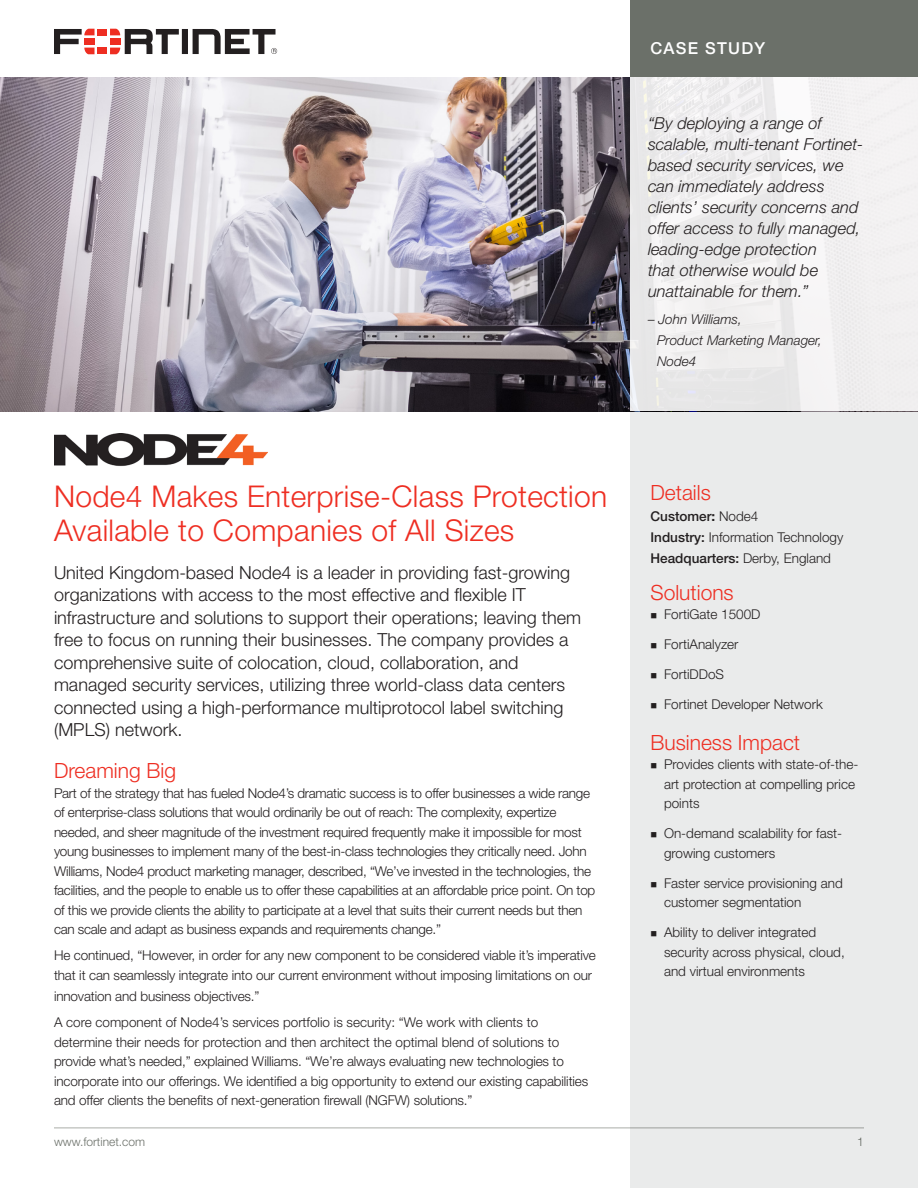
<style>
.page{position:relative;width:918px;height:1188px;background:#fff}
.page>*{position:absolute;margin:0;border:0;box-sizing:border-box;transform-origin:0 0}
.HEADER_-_RED_TITLE{font:300 30px/34.5px "Helvetica Neue LT Pro";letter-spacing:.01em;color:#ee2e22}
.SUBHEAD_TEXT{font:300 21px "Helvetica Neue LT Pro";color:#ee2e22}
.INTRO_TEXT{font:300 18px/22.5px "Helvetica Neue LT Pro";color:#231f20}
.INSET_QUOTE_-_NAME{font:italic 300 16.5px/21px "Helvetica Neue LT Pro";color:#231f20}
.CASE_STUDY_-_TITLE{font:500 16.5px "Helvetica Neue LT Pro";letter-spacing:.075em;color:#fff}
.BODY_TEXT{font:300 13.5px/19.5px "Helvetica Neue LT Pro";letter-spacing:-.01em;color:#231f20}
.INSET_QUOTE_-_NAME-2{font:italic 300 13.5px/21px "Helvetica Neue LT Pro";color:#231f20}
.t1{font:300 12px "Helvetica Neue LT Pro";color:#6b7069}
.s1{font-weight:500}
.s2{font-weight:700}
</style>
<div class="page">
<hr style="left:54px;top:1128px;width:810px;height:1px;background:#aaada9">
<img style="left:0;top:77px;width:630px;height:334px">
<div style="left:97px;top:29px;width:10px;height:6px;background:#ee2e22"></div>
<div style="left:97px;top:48px;width:10px;height:6px;background:#ee2e22"></div>
<svg style="left:54px;top:29px;width:41px;height:25px"></svg>
<svg style="left:110px;top:29px;width:167px;height:25px"></svg>
<div style="left:630px;top:0;width:288px;height:77px;background:#6b7069"></div>
<div style="left:630px;top:411px;width:288px;height:777px;background:#eaebeb"></div>
<div style="left:630px;top:77px;width:288px;height:334px;background:#f0eff0"></div>
<img style="left:54px;top:434px;width:214px;height:32px">
<p class="CASE_STUDY_-_TITLE" style="left:651px;top:39px;width:116px">CASE STUDY</p>
<p class="INSET_QUOTE_-_NAME" style="left:648px;top:113px;width:217px">“By deploying a range of scalable, multi-tenant Fortinet&shy;based security services, we can immediately address clients’ security concerns and offer access to fully managed, leading-edge protection<br>that otherwise would be unattainable for them.”</p>
<p class="INSET_QUOTE_-_NAME-2" style="left:657px;top:309px;width:167px;text-indent:-9px">– John Williams,<br>Product Marketing Manager,<br>Node4</p>
<p class="HEADER_-_RED_TITLE" style="left:54px;top:478px;width:555px">Node4 Makes Enterprise-Class Protection<br>Available to Companies of All Sizes</p>
<p class="SUBHEAD_TEXT" style="left:651px;top:480px;width:62px">Details</p>
<p class="BODY_TEXT" style="left:651px;top:506px;width:194px;line-height:21px"><span class="s1">Customer</span><span class="s2">:</span> Node4<br><span class="s1">Industry:</span> Information Technology<br><span class="s1">Headquarters:</span> Derby, England</p>
<p class="SUBHEAD_TEXT" style="left:651px;top:580px;width:85px">Solutions</p>
<p class="BODY_TEXT" style="left:651px;top:605px;width:112px">■ FortiGate 1500D</p>
<p class="BODY_TEXT" style="left:651px;top:635px;width:90px">■ FortiAnalyzer</p>
<p class="BODY_TEXT" style="left:651px;top:665px;width:75px">■ FortiDDoS</p>
<p class="BODY_TEXT" style="left:651px;top:695px;width:174px">■ Fortinet Developer Network</p>
<p class="SUBHEAD_TEXT" style="left:651px;top:730px;width:151px">Business Impact</p>
<p class="BODY_TEXT" style="left:664px;top:755px;width:196px;text-indent:-14px">■ Provides clients with state-of-the&shy;art protection at compelling price points</p>
<p class="BODY_TEXT" style="left:664px;top:824px;width:180px;text-indent:-14px">■ On-demand scalability for fast&shy;growing customers</p>
<p class="BODY_TEXT" style="left:664px;top:873px;width:180px;text-indent:-14px">■ Faster service provisioning and customer segmentation</p>
<p class="BODY_TEXT" style="left:664px;top:923px;width:182px;text-indent:-14px">■ Ability to deliver integrated security across physical, cloud, and virtual environments</p>
<p class="INTRO_TEXT" style="left:54px;top:560px;width:529px">United Kingdom-based Node4 is a leader in providing fast-growing organizations with access to the most effective and flexible IT infrastructure and solutions to support their operations; leaving them free to focus on running their businesses. The company provides a comprehensive suite of colocation, cloud, collaboration, and managed security services, utilizing three world-class data centers connected using a high-performance multiprotocol label switching (MPLS) network.</p>
<p class="SUBHEAD_TEXT" style="left:54px;top:758px;width:124px">Dreaming Big</p>
<p class="BODY_TEXT" style="left:54px;top:783px;width:543px">Part of the strategy that has fueled Node4’s dramatic success is to offer businesses a wide range of enterprise-class solutions that would ordinarily be out of reach: The complexity, expertize needed, and sheer magnitude of the investment required frequently make it impossible for most young businesses to implement many of the best-in-class technologies they critically need. John Williams, Node4 product marketing manager, described, “We’ve invested in the technologies, the facilities, and the people to enable us to offer these capabilities at an affordable price point. On top of this we provide clients the ability to participate at a level that suits their current needs but then can scale and adapt as business expands and requirements change.”</p>
<p class="BODY_TEXT" style="left:54px;top:945px;width:543px">He continued, “However, in order for any new component to be considered viable it’s imperative that it can seamlessly integrate into our current environment without imposing limitations on our</p>
<p class="BODY_TEXT" style="left:54px;top:986px;width:207px">innovation and business objectives.”</p>
<p class="BODY_TEXT" style="left:54px;top:1012px;width:536px">A core component of Node4’s services portfolio is security: “We work with clients to determine their needs for protection and then architect the optimal blend of solutions to provide what’s needed,” explained Williams. “We’re always evaluating new technologies to incorporate into our offerings. We identified a big opportunity to extend our existing capabilities and offer clients the benefits of next-generation firewall (NGFW) solutions.”</p>
<p class="t1" style="left:54px;top:1134px;width:93px">www.fortinet.com</p>
<p class="t1" style="left:857px;top:1134px;width:8px">1</p>
</div>
